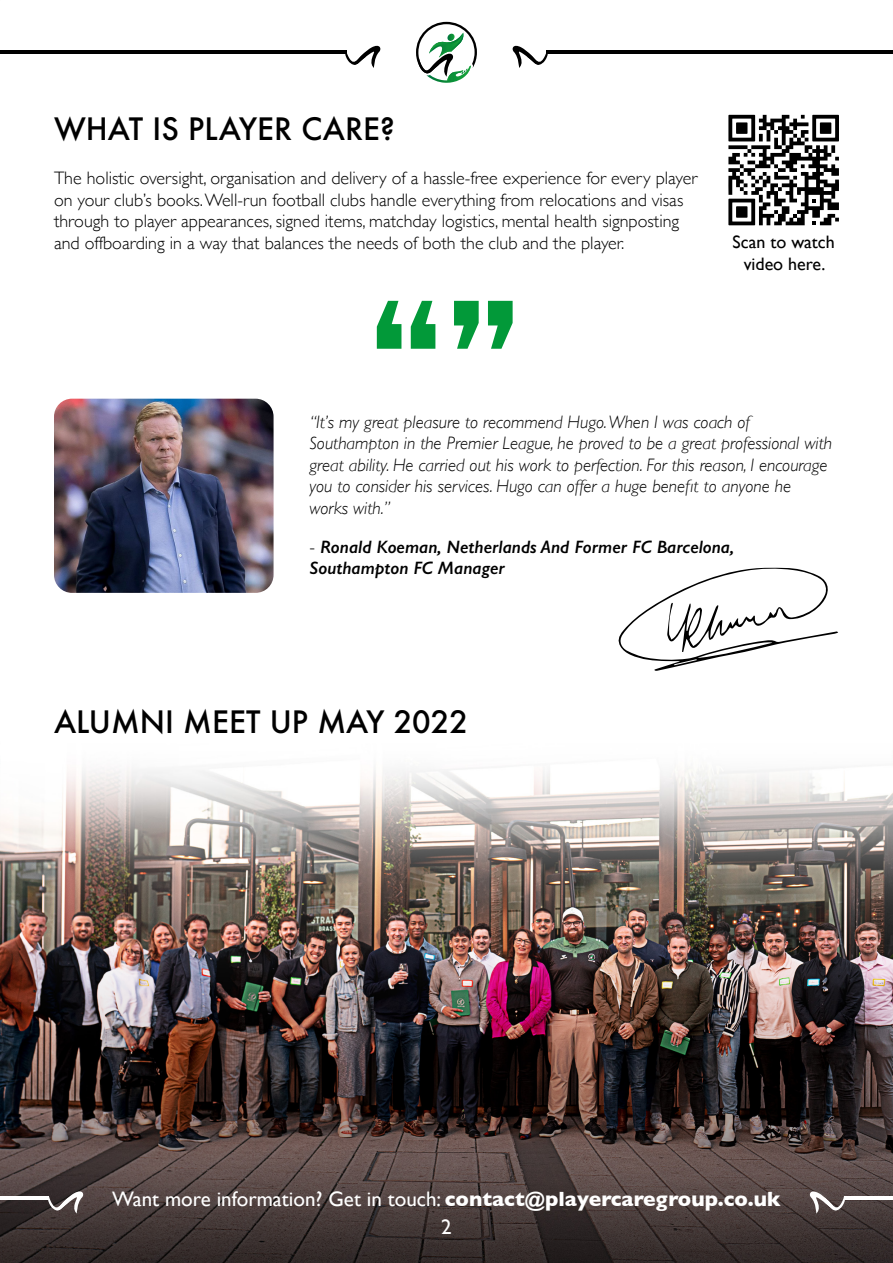
<style>
.page{position:relative;width:893px;height:1263px;background:#fff}
.page>*{position:absolute;margin:0;border:0;box-sizing:border-box;transform-origin:0 0}
.t1{font:500 30px "Futura";color:#000}
.t2{font:21px "Gill Sans";color:#fff}
.t3{font:300 18px/21.6px "Gill Sans";color:#000}
.t4{font:italic 300 18px/21.6px "Gill Sans";color:#000}
.t5{font:italic 600 18px/21.6px "Gill Sans";color:#000}
.t6{font:18px/21.6px "Gill Sans";color:#000;text-align:center}
.s1{font-weight:300;font-style:normal}
.s2{font-weight:700}
</style>
<div class="page">
<img style="left:0;top:21px;width:893px;height:1242px">
<hr style="left:0;top:51px;width:346px;height:3px;background:#000">
<svg style="left:345px;top:43px;width:37px;height:25px"></svg>
<hr style="left:547px;top:51px;width:346px;height:3px;background:#000">
<svg style="left:511px;top:43px;width:37px;height:25px"></svg>
<svg style="left:416px;top:22px;width:61px;height:61px"></svg>
<hr style="left:0;top:1196px;width:49px;height:3px;background:#fff">
<svg style="left:48px;top:1188px;width:37px;height:25px"></svg>
<hr style="left:844px;top:1196px;width:49px;height:3px;background:#fff">
<svg style="left:808px;top:1188px;width:37px;height:25px"></svg>
<svg style="left:728px;top:115px;width:111px;height:110px"></svg>
<svg style="left:377px;top:301px;width:136px;height:48px"></svg>
<img style="left:54px;top:399px;width:220px;height:194px">
<svg style="left:617px;top:567px;width:221px;height:104px"></svg>
<h1 class="t1" style="left:54px;top:108px;width:342px">WHAT IS PLAYER CARE?</h1>
<p class="t3" style="left:54px;top:167px;width:645px">The holistic oversight, organisation and delivery of a hassle-free experience for every player on your club’s books. Well-run football clubs handle everything from relocations and visas through to player appearances, signed items, matchday logistics, mental health signposting and offboarding in a way that balances the needs of both the club and the player.</p>
<p class="t6" style="left:733px;top:231px;width:104px">Scan to watch video here.</p>
<p class="t4" style="left:309px;top:411px;width:524px">“It’s my great pleasure to recommend Hugo. When I was coach of Southampton in the Premier League, he proved to be a great professional with great ability. He carried out his work to perfection. For this reason, I encourage you to consider his services. Hugo can offer a huge benefit to anyone he works with.”</p>
<p class="t5" style="left:309px;top:535px;width:426px"><span class="s1">-</span> Ronald Koeman, Netherlands And Former FC Barcelona,<br>Southampton FC Manager</p>
<h1 class="t1" style="left:54px;top:701px;width:415px">ALUMNI MEET UP MAY 2022</h1>
<p class="t2" style="left:112px;top:1187px;width:670px">Want more information? Get in touch: <span class="s2">contact@playercaregroup.co.uk</span></p>
<p class="t2" style="left:441px;top:1214px;width:12px">2</p>
</div>
